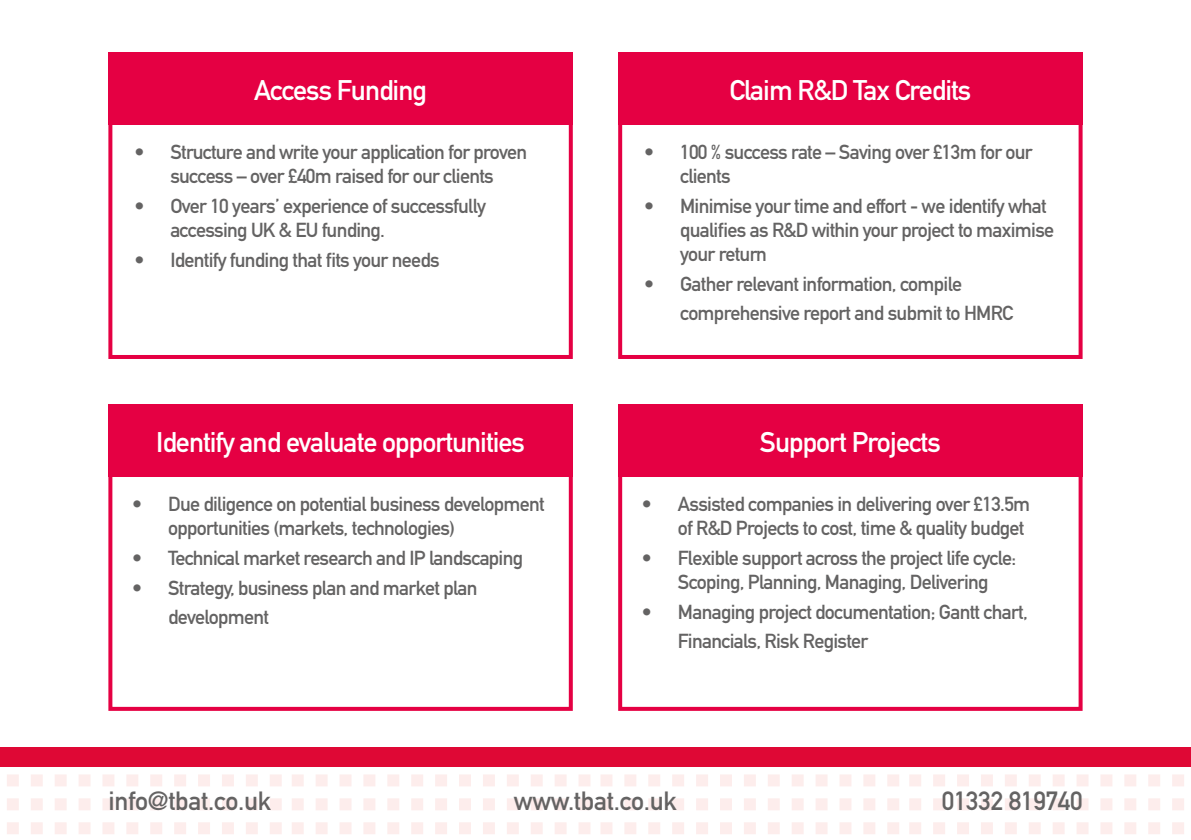
<style>
.page{position:relative;width:1191px;height:840px;background:#fff}
.page>*{position:absolute;margin:0;border:0;box-sizing:border-box;transform-origin:0 0}
.t1{font:28px "DIN Mittelschrift LT Alternate";letter-spacing:-.035em;color:#fff}
.t2{font:26px "DIN Mittelschrift LT Alternate";letter-spacing:-.01em;color:#646363}
.t3{font:20px/24px "DIN Mittelschrift LT Alternate";letter-spacing:-.035em;color:#646363}
</style>
<div class="page">
<svg style="left:7px;top:766px;width:275px;height:67px"></svg>
<svg style="left:292px;top:766px;width:298px;height:67px"></svg>
<svg style="left:600px;top:766px;width:299px;height:67px"></svg>
<svg style="left:909px;top:766px;width:275px;height:67px"></svg>
<div style="left:0;top:747px;width:1191px;height:19px;background:#df0835"></div>
<div style="left:108px;top:447px;width:465px;height:263px;background:#fff;border:4px solid #e50043"></div>
<div style="left:108px;top:404px;width:465px;height:73px;background:#e50043"></div>
<div style="left:618px;top:404px;width:464px;height:306px;background:#fff;border:4px solid #e50043"></div>
<div style="left:618px;top:404px;width:464px;height:73px;background:#e50043"></div>
<div style="left:108px;top:96px;width:465px;height:263px;background:#fff;border:4px solid #e50043"></div>
<div style="left:108px;top:52px;width:465px;height:73px;background:#e50043"></div>
<div style="left:618px;top:52px;width:464px;height:307px;background:#fff;border:4px solid #e50043"></div>
<div style="left:618px;top:52px;width:464px;height:73px;background:#e50043"></div>
<h1 class="t1" style="left:254px;top:73px;width:174px">Access Funding</h1>
<p class="t3" style="left:134px;top:140px;width:394px;text-align:center">• Structure and write your application for proven success – over £40m raised for our clients</p>
<p class="t3" style="left:170px;top:194px;width:317px;text-indent:-36px">• Over 10 years’ experience of successfully accessing UK &amp; EU funding.</p>
<p class="t3" style="left:134px;top:247px;width:307px">• Identify funding that fits your needs</p>
<h1 class="t1" style="left:156px;top:425px;width:370px">Identify and evaluate opportunities</h1>
<p class="t3" style="left:168px;top:492px;width:378px;text-indent:-36px">• Due diligence on potential business development opportunities (markets, technologies)</p>
<p class="t3" style="left:132px;top:545px;width:392px">• Technical market research and IP landscaping</p>
<p class="t3" style="left:168px;top:573px;width:311px;line-height:28.8px;text-indent:-36px">• Strategy, business plan and market plan development</p>
<h1 class="t1" style="left:729px;top:73px;width:243px">Claim R&amp;D Tax Credits</h1>
<p class="t3" style="left:680px;top:140px;width:354px;text-indent:-36px">• 100 % success rate – Saving over £13m for our clients</p>
<p class="t3" style="left:680px;top:194px;width:376px;text-indent:-36px">• Minimise your time and effort - we identify what qualifies as R&amp;D within your project to maximise your return</p>
<p class="t3" style="left:680px;top:269px;width:335px;line-height:28.8px;text-indent:-36px">• Gather relevant information, compile comprehensive report and submit to HMRC</p>
<h1 class="t1" style="left:760px;top:425px;width:182px">Support Projects</h1>
<p class="t3" style="left:642px;top:492px;width:390px;text-align:right">• Assisted companies in delivering over £13.5m of R&amp;D Projects to cost, time &amp; quality budget</p>
<p class="t3" style="left:642px;top:545px;width:376px;text-align:center">• Flexible support across the project life cycle:<br>Scoping, Planning, Managing, Delivering</p>
<p class="t3" style="left:678px;top:597px;width:351px;line-height:28.8px;text-indent:-36px">• Managing project documentation; Gantt chart,<br>Financials, Risk Register</p>
<h2 class="t2" style="left:108px;top:785px;width:165px">info@tbat.co.uk</h2>
<h2 class="t2" style="left:514px;top:785px;width:165px">www.tbat.co.uk</h2>
<h2 class="t2" style="left:942px;top:785px;width:142px">01332 819740</h2>
</div>
